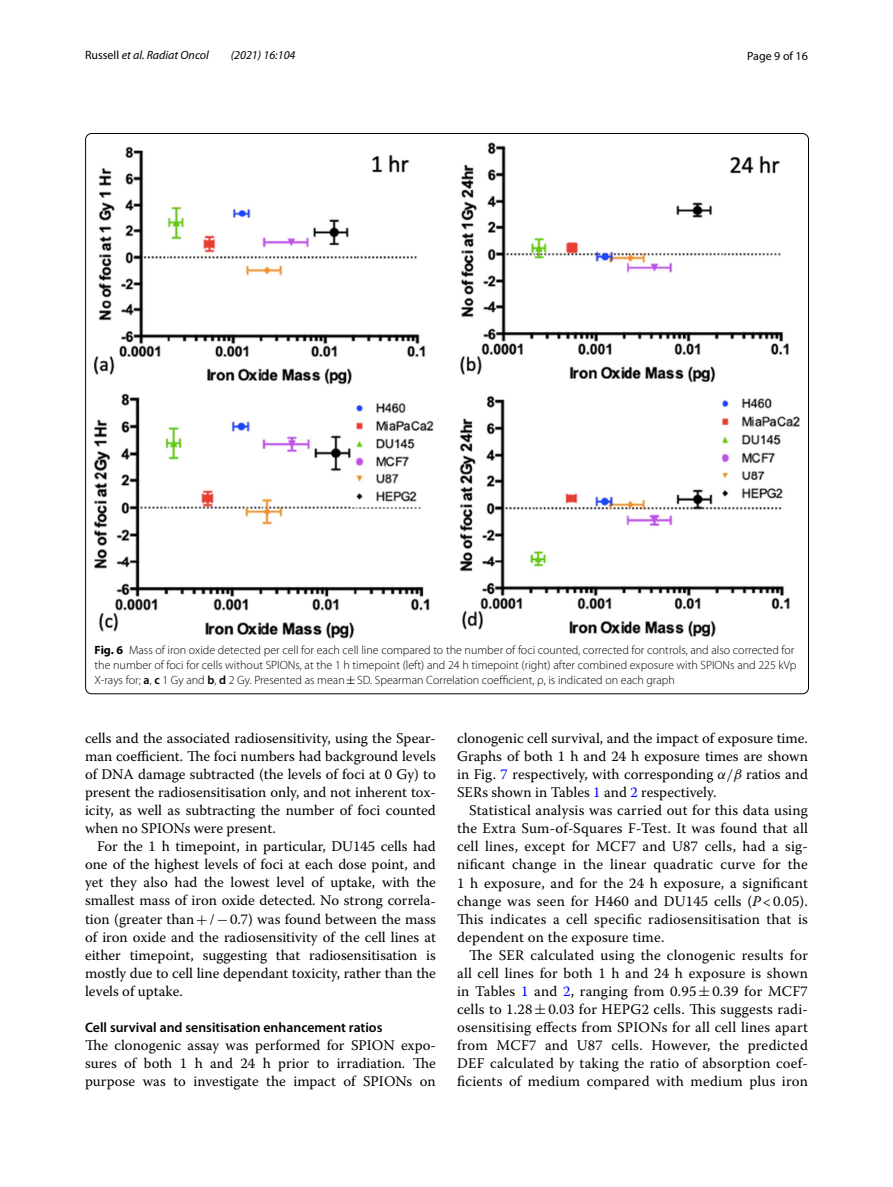
<style>
.page{position:relative;width:893px;height:1187px;background:#fff}
.page>*{position:absolute;margin:0;border:0;box-sizing:border-box;transform-origin:0 0}
.t1{font:14.7px/18px "Warnock Pro";color:#000;text-align:justify}
.t2{font:600 13.8px "Myriad Pro";color:#000}
.t3{font:300 12px/15px "Myriad Pro";color:#000}
.t4{font:italic 12px "Myriad Pro";color:#000}
.t5{font:12px "Myriad Pro";color:#000}
.s1{font-style:normal}
.s2{font-weight:700}
.s3{font-weight:600}
.s4{font-family:"MTSY";font-weight:400}
.s5{font-family:"MTSY"}
.s6{color:#00f}
.s7{font-family:"MTMI6"}
.s8{font-style:italic}
</style>
<div class="page">
<img style="left:94px;top:142px;width:706px;height:496px">
<p class="t4" style="left:85px;top:48px;width:125px"><span class="s1">Russell</span> et al. Radiat Oncol</p>
<p class="t4" style="left:231px;top:48px;width:66px">(2021) 16:104</p>
<p class="t5" style="left:747px;top:48px;width:62px">Page 9 of 16</p>
<p class="t3" style="left:95px;top:642px;width:703px"><span class="s2">Fig. 6</span> Mass of iron oxide detected per cell for each cell line compared to the number of foci counted, corrected for controls, and also corrected for the number of foci for cells without SPIONs, at the 1 h timepoint (left) and 24 h timepoint (right) after combined exposure with SPIONs and 225 kVp<br>X-rays for; <span class="s3">a</span>, <span class="s3">c</span> 1 Gy and <span class="s3">b</span>, <span class="s3">d</span> 2 Gy. Presented as mean<span class="s4">±</span>SD. Spearman Correlation coefficient, ρ, is indicated on each graph</p>
<p class="t1" style="left:85px;top:729px;width:352px">cells and the associated radiosensitivity, using the Spear&shy;man coefficient. The foci numbers had background levels of DNA damage subtracted (the levels of foci at 0 Gy) to present the radiosensitisation only, and not inherent tox&shy;icity, as well as subtracting the number of foci counted when no SPIONs were present.</p>
<p class="t1" style="left:85px;top:837px;width:352px;text-indent:12px">For the 1 h timepoint, in particular, DU145 cells had one of the highest levels of foci at each dose point, and yet they also had the lowest level of uptake, with the smallest mass of iron oxide detected. No strong correla&shy;tion (greater than<span class="s5">+</span>/<span class="s5">−</span>0.7) was found between the mass of iron oxide and the radiosensitivity of the cell lines at either timepoint, suggesting that radiosensitisation is mostly due to cell line dependant toxicity, rather than the levels of uptake.</p>
<p class="t2" style="left:85px;top:1018px;width:299px">Cell survival and sensitisation enhancement ratios</p>
<p class="t1" style="left:85px;top:1035px;width:352px">The clonogenic assay was performed for SPION expo&shy;sures of both 1 h and 24 h prior to irradiation. The purpose was to investigate the impact of SPIONs on</p>
<p class="t1" style="left:457px;top:729px;width:352px">clonogenic cell survival, and the impact of exposure time.<br>Graphs of both 1 h and 24 h exposure times are shown in Fig. <span class="s6">7</span> respectively, with corresponding <span class="s7">α/β</span> ratios and SERs shown in Tables <span class="s6">1</span> and <span class="s6">2</span> respectively.</p>
<p class="t1" style="left:457px;top:801px;width:352px;text-indent:12px">Statistical analysis was carried out for this data using the Extra Sum-of-Squares F-Test. It was found that all cell lines, except for MCF7 and U87 cells, had a sig&shy;nificant change in the linear quadratic curve for the 1 h exposure, and for the 24 h exposure, a significant change was seen for H460 and DU145 cells (<span class="s8">P</span> &lt; 0.05).<br>This indicates a cell specific radiosensitisation that is dependent on the exposure time.</p>
<p class="t1" style="left:457px;top:945px;width:352px;text-indent:12px">The SER calculated using the clonogenic results for all cell lines for both 1 h and 24 h exposure is shown in Tables <span class="s6">1</span> and <span class="s6">2</span>, ranging from 0.95<span class="s5">±</span>0.39 for MCF7 cells to 1.28<span class="s5">±</span>0.03 for HEPG2 cells. This suggests radi&shy;osensitising effects from SPIONs for all cell lines apart from MCF7 and U87 cells. However, the predicted DEF calculated by taking the ratio of absorption coef&shy;ficients of medium compared with medium plus iron</p>
</div>
